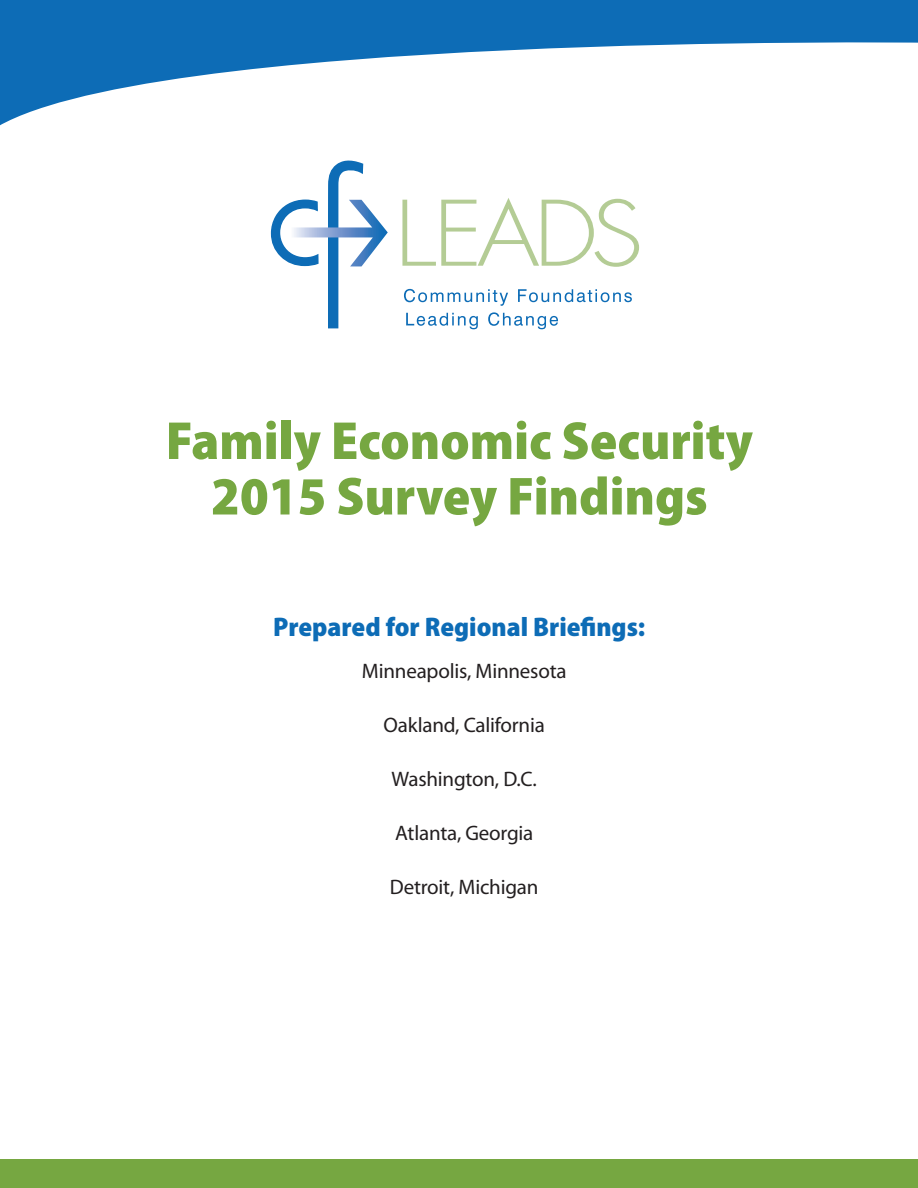
<style>
.page{position:relative;width:918px;height:1188px;background:#fff}
.page>*{position:absolute;margin:0;border:0;box-sizing:border-box;transform-origin:0 0}
.t1{font:900 semi-condensed 54px "Myriad Pro";color:#76a741}
._14_Myriad_Bold_cond{font:900 semi-condensed 27px "Myriad Pro";color:#0d6cb6}
.t2{font:21px "Myriad Pro";letter-spacing:-.01em;color:#231f20}
</style>
<div class="page">
<svg style="left:402px;top:198px;width:237px;height:69px"></svg>
<svg style="left:270px;top:160px;width:118px;height:169px"></svg>
<svg style="left:404px;top:289px;width:104px;height:17px"></svg>
<svg style="left:518px;top:289px;width:114px;height:13px"></svg>
<svg style="left:406px;top:313px;width:72px;height:16px"></svg>
<svg style="left:488px;top:312px;width:70px;height:17px"></svg>
<svg style="left:0;top:0;width:918px;height:126px"></svg>
<div style="left:0;top:1159px;width:918px;height:29px;background:#76a741"></div>
<p class="t1" style="left:166px;top:405px;width:589px">Family Economic Security</p>
<p class="t1" style="left:211px;top:461px;width:498px">2015 Survey Findings</p>
<p class="_14_Myriad_Bold_cond" style="left:273px;top:610px;width:374px">Prepared for Regional Briefings:</p>
<p class="t2" style="left:362px;top:659px;width:206px">Minneapolis, Minnesota</p>
<p class="t2" style="left:384px;top:713px;width:163px">Oakland, California</p>
<p class="t2" style="left:392px;top:767px;width:147px">Washington, D.C.</p>
<p class="t2" style="left:395px;top:821px;width:140px">Atlanta, Georgia</p>
<p class="t2" style="left:390px;top:875px;width:150px">Detroit, Michigan</p>
</div>
